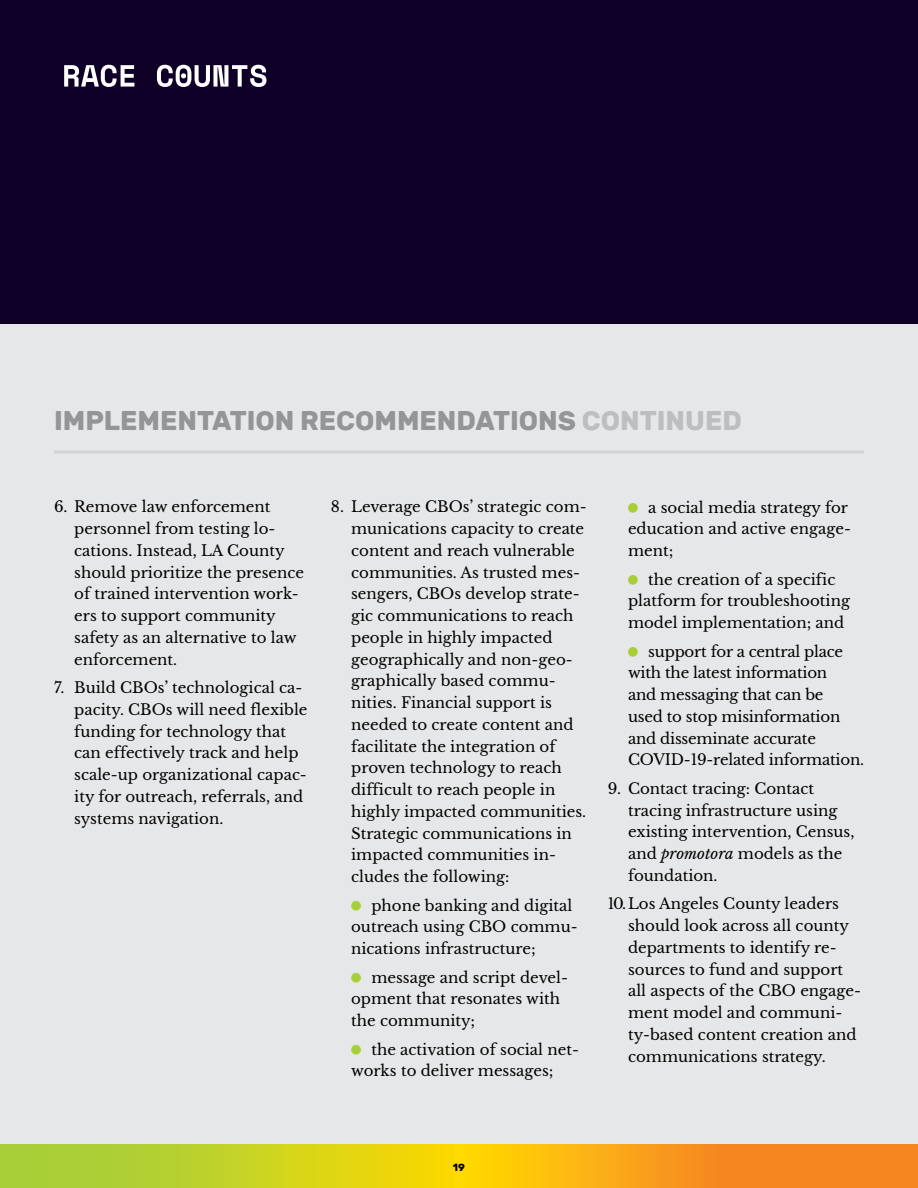
<style>
.page{position:relative;width:918px;height:1188px;background:#e6e7e8}
.page>*{position:absolute;margin:0;border:0;box-sizing:border-box;transform-origin:0 0}
.t1{font:700 27px "Rubik";color:#939598}
.t2{font:15px/21.8px "Libre Baskerville";color:#000}
.t3{font:700 10.5px "Rubik";color:#000}
.s1{color:#bcbec0}
.s2{font-style:italic}
</style>
<div class="page">
<div style="left:0;top:0;width:918px;height:324px;background:#0e0027"></div>
<svg style="left:101px;top:65px;width:165px;height:22px"></svg>
<svg style="left:0;top:1145px;width:918px;height:43px;background:#e0b91d"></svg>
<div style="left:351px;top:901px;width:10px;height:10px;background:#a9cf38;border-radius:50%"></div>
<div style="left:351px;top:973px;width:10px;height:10px;background:#a9cf38;border-radius:50%"></div>
<div style="left:351px;top:1045px;width:10px;height:10px;background:#a9cf38;border-radius:50%"></div>
<div style="left:628px;top:503px;width:10px;height:10px;background:#a9cf38;border-radius:50%"></div>
<div style="left:628px;top:575px;width:10px;height:10px;background:#a9cf38;border-radius:50%"></div>
<div style="left:628px;top:647px;width:10px;height:10px;background:#a9cf38;border-radius:50%"></div>
<hr style="left:54px;top:450px;width:810px;height:3px;background:#d1d3d4">
<h1 class="t1" style="left:54px;top:405px;width:689px">IMPLEMENTATION RECOMMENDATIONS <span class="s1">CONTINUED</span></h1>
<p class="t2" style="left:74px;top:496px;width:231px;text-indent:-20px">6. Remove law enforcement personnel from testing lo&shy;cations. Instead, LA County should prioritize the presence of trained intervention work&shy;ers to support community safety as an alternative to law enforcement.</p>
<p class="t2" style="left:74px;top:677px;width:235px;text-indent:-20px">7. Build CBOs’ technological ca&shy;pacity. CBOs will need flexible funding for technology that can effectively track and help scale-up organizational capac&shy;ity for outreach, referrals, and systems navigation.</p>
<p class="t2" style="left:351px;top:496px;width:237px;text-indent:-20px">8. Leverage CBOs’ strategic com&shy;munications capacity to create content and reach vulnerable communities. As trusted mes&shy;sengers, CBOs develop strate&shy;gic communications to reach people in highly impacted geographically and non-geo&shy;graphically based commu&shy;nities. Financial support is needed to create content and facilitate the integration of proven technology to reach difficult to reach people in highly impacted communities.<br>Strategic communications in impacted communities in&shy;cludes the following:</p>
<p class="t2" style="left:351px;top:894px;width:228px;text-indent:20px">phone banking and digital outreach using CBO commu&shy;nications infrastructure;</p>
<p class="t2" style="left:351px;top:966px;width:218px;text-indent:20px">message and script devel&shy;opment that resonates with the community;</p>
<p class="t2" style="left:351px;top:1038px;width:229px;text-indent:20px">the activation of social net&shy;works to deliver messages;</p>
<p class="t2" style="left:628px;top:497px;width:224px;text-indent:20px">a social media strategy for education and active engage&shy;ment;</p>
<p class="t2" style="left:628px;top:569px;width:223px;text-align:center">the creation of a specific platform for troubleshooting model implementation; and</p>
<p class="t2" style="left:628px;top:641px;width:238px;text-indent:20px">support for a central place with the latest information<br>and messaging that can be<br>used to stop misinformation and disseminate accurate<br>COVID-19-related information.</p>
<p class="t2" style="left:628px;top:778px;width:228px;text-indent:-20px">9. Contact tracing: Contact tracing infrastructure using existing intervention, Census, and <span class="s2">promotora</span> models as the foundation.</p>
<p class="t2" style="left:628px;top:893px;width:234px;text-indent:-20px">10.Los Angeles County leaders should look across all county departments to identify re&shy;sources to fund and support all aspects of the CBO engage&shy;ment model and communi&shy;ty-based content creation and communications strategy.</p>
<p class="t3" style="left:453px;top:1161px;width:14px">19</p>
</div>
